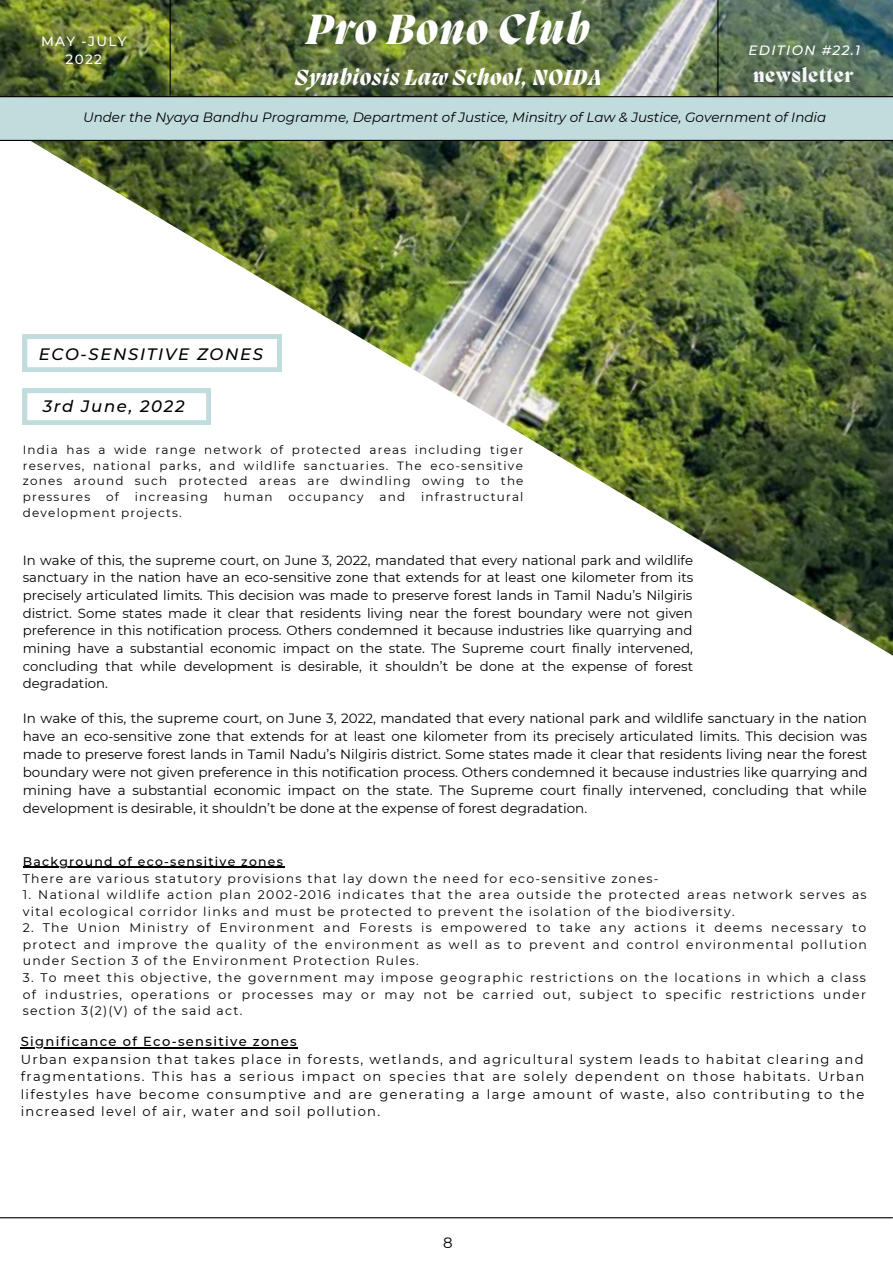
<style>
.page{position:relative;width:893px;height:1264px;background:#fff}
.page>*{position:absolute;margin:0;border:0;box-sizing:border-box;transform-origin:0 0}
.t1{font:italic 800 43.5px "Migra";letter-spacing:.04em;color:#fff}
.t2{font:italic 800 22.5px "Migra";letter-spacing:.04em;color:#fff}
.t3{font:800 19.5px "Migra";letter-spacing:.04em;color:#f4f6fc}
.t4{font:italic 500 16.5px "Montserrat";letter-spacing:.1em;color:#000}
.t5{font:15px "Montserrat";color:#000}
.t6{font:13.5px/18px "Montserrat";color:#000;text-align:justify}
.t7{font:italic 13.5px "Montserrat";color:#000}
.t8{font:500 13.5px/18px "Montserrat";letter-spacing:.1em;color:#fff;text-align:center}
.t9{font:italic 500 13.5px "Montserrat";letter-spacing:.1em;color:#fff}
.t10{font:13.35px/17.7px "Montserrat";color:#000;text-align:justify}
.t11{font:13.05px/17.4px "Montserrat";letter-spacing:.1em;color:#000;text-align:justify}
.t12{font:500 13.05px "Montserrat";letter-spacing:.1em;color:#000}
.t13{font:12.45px/16.6px "Montserrat";letter-spacing:.1em;color:#000;text-align:justify}
.t14{font:500 12.45px "Montserrat";letter-spacing:.1em;color:#000}
.t15{font:12px/15.9px "Montserrat";letter-spacing:.1em;color:#000;text-align:justify}
</style>
<div class="page">
<img style="left:0;top:0;width:892px;height:655px">
<div style="left:0;top:97px;width:892px;height:43px;background:#c1dcdd"></div>
<hr style="left:0;top:96px;width:892px;height:1px;background:#000">
<hr style="left:170px;top:0;width:1px;height:96px;background:#000">
<hr style="left:717px;top:0;width:1px;height:96px;background:#000">
<hr style="left:0;top:140px;width:892px;height:1px;background:#000">
<hr style="left:0;top:1217px;width:892px;height:1px;background:#000">
<svg style="left:23px;top:389px;width:188px;height:35px"></svg>
<svg style="left:23px;top:334px;width:258px;height:38px"></svg>
<hr style="left:23px;top:867px;width:261px;height:1px;background:#000">
<hr style="left:21px;top:1047px;width:277px;height:1px;background:#000">
<h1 class="t1" style="left:306px;top:9px;width:284px">Pro Bono Club</h1>
<h2 class="t2" style="left:295px;top:66px;width:308px">Symbiosis Law School, NOIDA</h2>
<h3 class="t3" style="left:753px;top:66px;width:102px">newsletter</h3>
<p class="t8" style="left:41px;top:32px;width:87px">MAY -JULY<br>2022</p>
<p class="t9" style="left:748px;top:42px;width:113px">EDITION #22.1</p>
<p class="t7" style="left:83px;top:109px;width:744px">Under the Nyaya Bandhu Programme, Department of Justice, Minsitry of Law &amp; Justice, Government of India</p>
<h3 class="t4" style="left:39px;top:344px;width:226px">ECO-SENSITIVE ZONES</h3>
<h3 class="t4" style="left:43px;top:396px;width:143px">3rd June, 2022</h3>
<p class="t15" style="left:23px;top:441px;width:502px">India has a wide range network of protected areas including tiger reserves, national parks, and wildlife sanctuaries. The eco-sensitive zones around such protected areas are dwindling owing to the pressures</p>
<p class="t15" style="left:106px;top:489px;width:14px">of</p>
<p class="t15" style="left:135px;top:489px;width:75px">increasing</p>
<p class="t15" style="left:224px;top:489px;width:50px">human</p>
<p class="t15" style="left:288px;top:489px;width:77px">occupancy</p>
<p class="t15" style="left:379px;top:489px;width:27px">and</p>
<p class="t15" style="left:421px;top:489px;width:104px">infrastructural</p>
<p class="t15" style="left:23px;top:505px;width:160px">development projects.</p>
<p class="t10" style="left:23px;top:551px;width:672px">In wake of this, the supreme court, on June 3, 2022, mandated that every national park and wildlife sanctuary in the nation have an eco-sensitive zone that extends for at least one kilometer from its precisely articulated limits. This decision was made to preserve forest lands in Tamil Nadu’s Nilgiris district. Some states made it clear that residents living near the forest boundary were not given preference in this notification process. Others condemned it because industries like quarrying and mining have a substantial economic impact on the state. The Supreme court finally intervened, concluding that while development is desirable, it shouldn’t be done at the expense of forest degradation.</p>
<p class="t6" style="left:23px;top:709px;width:846px">In wake of this, the supreme court, on June 3, 2022, mandated that every national park and wildlife sanctuary in the nation have an eco-sensitive zone that extends for at least one kilometer from its precisely articulated limits. This decision was made to preserve forest lands in Tamil Nadu’s Nilgiris district. Some states made it clear that residents living near the forest boundary were not given preference in this notification process. Others condemned it because industries like quarrying and mining have a substantial economic impact on the state. The Supreme court finally intervened, concluding that while development is desirable, it shouldn’t be done at the expense of forest degradation.</p>
<p class="t14" style="left:23px;top:853px;width:262px">Background of eco-sensitive zones</p>
<p class="t13" style="left:23px;top:869px;width:637px">There are various statutory provisions that lay down the need for eco-sensitive zones-</p>
<p class="t13" style="left:23px;top:886px;width:845px">1. National wildlife action plan 2002-2016 indicates that the area outside the protected areas network serves as vital ecological corridor links and must be protected to prevent the isolation of the biodiversity.</p>
<p class="t13" style="left:23px;top:919px;width:845px">2. The Union Ministry of Environment and Forests is empowered to take any actions it deems necessary to protect and improve the quality of the environment as well as to prevent and control environmental pollution under Section 3 of the Environment Protection Rules.</p>
<p class="t13" style="left:23px;top:969px;width:844px">3. To meet this objective, the government may impose geographic restrictions on the locations in which a class of industries, operations or processes may or may not be carried out, subject to specific restrictions under section 3(2)(V) of the said act.</p>
<p class="t12" style="left:21px;top:1033px;width:277px">Significance of Eco-sensitive zones</p>
<p class="t11" style="left:21px;top:1050px;width:845px">Urban expansion that takes place in forests, wetlands, and agricultural system leads to habitat clearing and fragmentations. This has a serious impact on species that are solely dependent on those habitats. Urban lifestyles have become consumptive and are generating a large amount of waste, also contributing to the increased level of air, water and soil pollution.</p>
<p class="t5" style="left:443px;top:1233px;width:11px">8</p>
</div>
